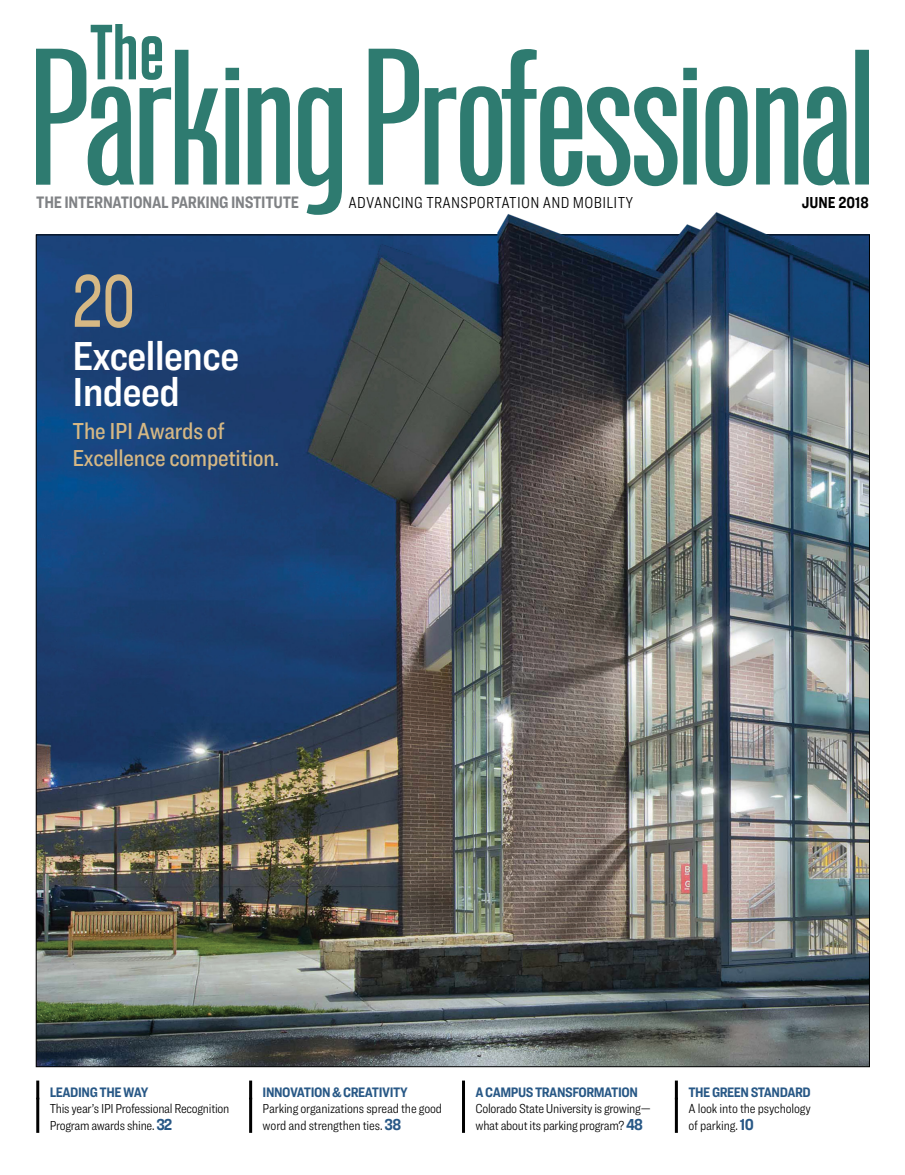
<style>
.page{position:relative;width:905px;height:1175px;background:#fff}
.page>*{position:absolute;margin:0;border:0;box-sizing:border-box;transform-origin:0 0}
.Cover_tagline{font:500 77.1px "Ringside Condensed";color:#d6b884;scale:.8 1}
.Cover_tagline-2{font:42px/36px "Ringside Condensed Semi";letter-spacing:-.01em;color:#fff}
.Cover_tagline_second{font:500 24px/27px "Ringside Condensed";letter-spacing:-.01em;color:#d6b884}
.t1{font:700 17.25px "Ringside Condensed";letter-spacing:-.015em;color:#808285;scale:.95 1}
.t2{font:300 16.5px "Ringside Condensed";letter-spacing:.02em;color:#000;scale:.95 1}
.t3{font:700 16.5px "Ringside Condensed";color:#000;scale:.95 1}
.Cover_bottom_blurb_l{font:700 14.25px "Ringside Condensed";letter-spacing:-.03em;color:#285886}
.Cover_bottom_blurb{font:300 13.5px/16.5px "Ringside Condensed";letter-spacing:-.02em;color:#000}
.s1{font-weight:700;font-size:16.5px;color:#285886}
</style>
<div class="page">
<img style="left:38px;top:254px;width:829px;height:811px">
<svg style="left:91px;top:24px;width:69px;height:15px"></svg>
<svg style="left:36px;top:49px;width:832px;height:145px"></svg>
<hr style="left:36px;top:1080px;width:3px;height:19px;background:#000">
<hr style="left:36px;top:1097px;width:3px;height:35px;background:#000">
<hr style="left:249px;top:1080px;width:3px;height:19px;background:#000">
<hr style="left:249px;top:1097px;width:3px;height:35px;background:#000">
<hr style="left:462px;top:1080px;width:3px;height:19px;background:#000">
<hr style="left:462px;top:1097px;width:3px;height:35px;background:#000">
<hr style="left:675px;top:1080px;width:3px;height:19px;background:#000">
<hr style="left:675px;top:1097px;width:3px;height:35px;background:#000">
<img style="left:36px;top:194px;width:833px;height:60px">
<p class="t1" style="left:36px;top:190px;width:278px">THE INTERNATIONAL PARKING INSTITUTE</p>
<p class="t2" style="left:348px;top:191px;width:301px">ADVANCING TRANSPORTATION AND MOBILITY</p>
<p class="t3" style="left:801px;top:191px;width:72px">JUNE 2018</p>
<p class="Cover_tagline" style="left:72px;top:248px;width:81px">20</p>
<p class="Cover_tagline-2" style="left:72px;top:337px;width:168px">Excellence<br>Indeed</p>
<p class="Cover_tagline_second" style="left:72px;top:417px;width:208px">The IPI Awards of<br>Excellence competition.</p>
<p class="Cover_bottom_blurb_l" style="left:50px;top:1081px;width:100px">LEADING THE WAY</p>
<p class="Cover_bottom_blurb" style="left:50px;top:1100px;width:181px">This year’s IPI Professional Recognition<br>Program awards shine. <span class="s1">32</span></p>
<p class="Cover_bottom_blurb_l" style="left:263px;top:1081px;width:146px">INNOVATION &amp; CREATIVITY</p>
<p class="Cover_bottom_blurb" style="left:263px;top:1100px;width:181px">Parking organizations spread the good word and strengthen ties. <span class="s1">38</span></p>
<p class="Cover_bottom_blurb_l" style="left:475px;top:1081px;width:164px">A CAMPUS TRANSFORMATION</p>
<p class="Cover_bottom_blurb" style="left:475px;top:1100px;width:177px">Colorado State University is growing— what about its parking program? <span class="s1">48</span></p>
<p class="Cover_bottom_blurb_l" style="left:688px;top:1081px;width:124px">THE GREEN STANDARD</p>
<p class="Cover_bottom_blurb" style="left:688px;top:1100px;width:124px">A look into the psychology of parking. <span class="s1">10</span></p>
</div>
